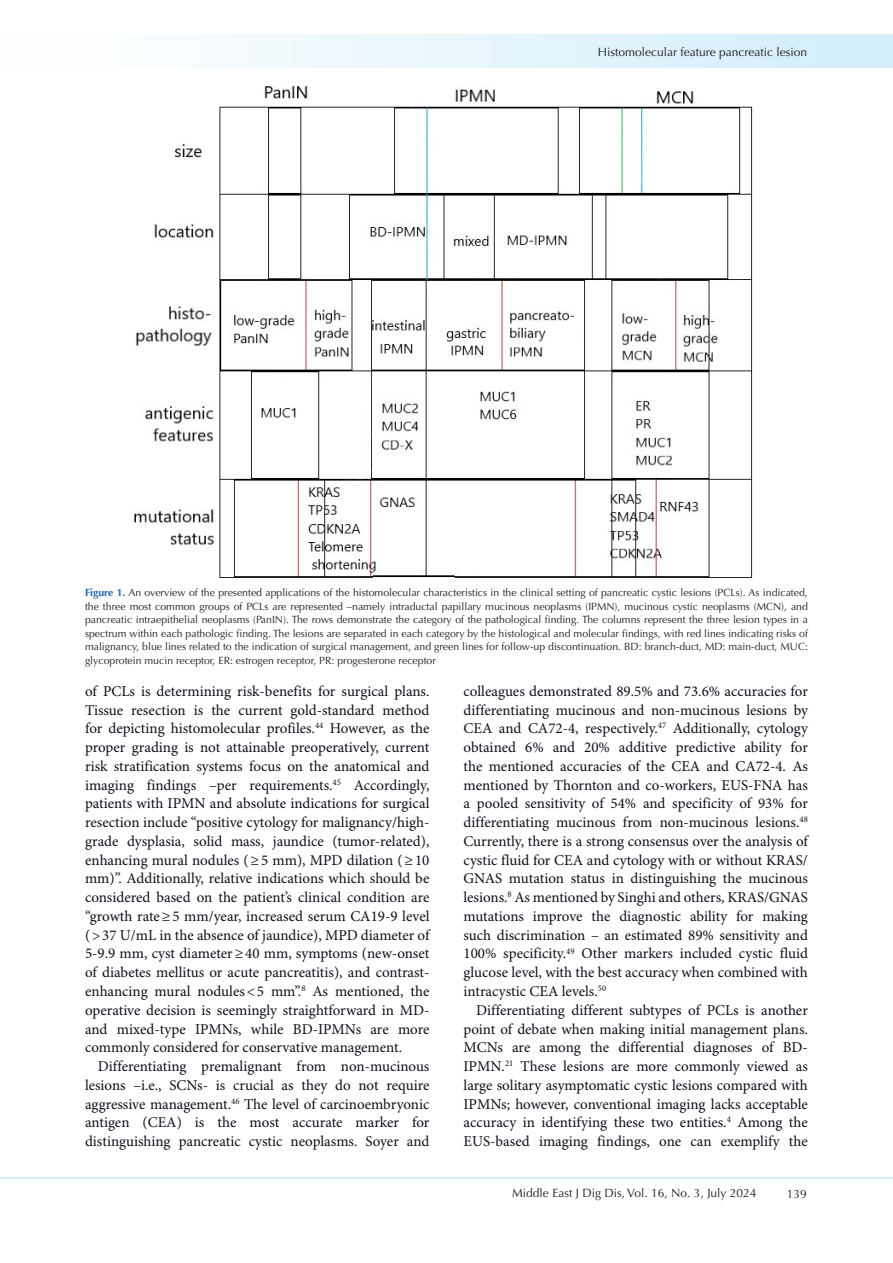
<style>
.page{position:relative;width:893px;height:1263px;background:#fff}
.page>*{position:absolute;margin:0;border:0;box-sizing:border-box;transform-origin:0 0}
.Normal__Web{font:15px/18.8px "Minion Pro";color:#0e101a;text-align:justify}
.t1{font:12px "Optima LT Std";color:#231f20}
.t2{font:10.5px/13.5px "Optima LT Std";color:#231f20;text-align:justify}
.s1{font-weight:700;color:#2261ae}
</style>
<div class="page">
<hr style="left:0;top:1177px;width:893px;height:2px;background:#d4effc">
<div style="left:0;top:35px;width:892px;height:33px;background:linear-gradient(to right,#fffffe,#d1eefb)"></div>
<img style="left:134px;top:86px;width:619px;height:492px">
<p class="t1" style="left:598px;top:45px;width:211px">Histomolecular feature pancreatic lesion</p>
<p class="t2" style="left:85px;top:586px;width:724px"><span class="s1">Figure 1.</span> An overview of the presented applications of the histomolecular characteristics in the clinical setting of pancreatic cystic lesions (PCLs). As indicated, the three most common groups of PCLs are represented –namely intraductal papillary mucinous neoplasms (IPMN), mucinous cystic neoplasms (MCN), and pancreatic intraepithelial neoplasms (PanIN). The rows demonstrate the category of the pathological finding. The columns represent the three lesion types in a spectrum within each pathologic finding. The lesions are separated in each category by the histological and molecular findings, with red lines indicating risks of malignancy, blue lines related to the indication of surgical management, and green lines for follow-up discontinuation. BD: branch-duct, MD: main-duct, MUC: glycoprotein mucin receptor, ER: estrogen receptor, PR: progesterone receptor</p>
<p class="Normal__Web" style="left:85px;top:682px;width:346px">of PCLs is determining risk-benefits for surgical plans.<br>Tissue resection is the current gold-standard method for depicting histomolecular profiles.<sup>44</sup> However, as the proper grading is not attainable preoperatively, current risk stratification systems focus on the anatomical and imaging findings –per requirements.<sup>45</sup> Accordingly, patients with IPMN and absolute indications for surgical resection include “positive cytology for malignancy/high&shy;grade dysplasia, solid mass, jaundice (tumor-related), enhancing mural nodules (≥5 mm), MPD dilation (≥10 mm)”. Additionally, relative indications which should be considered based on the patient’s clinical condition are “growth rate≥5 mm/year, increased serum CA19-9 level (&gt;37 U/mL in the absence of jaundice), MPD diameter of 5-9.9 mm, cyst diameter≥40 mm, symptoms (new-onset of diabetes mellitus or acute pancreatitis), and contrast&shy;enhancing mural nodules&lt;5 mm”.<sup>8</sup> As mentioned, the operative decision is seemingly straightforward in MD&shy;and mixed-type IPMNs, while BD-IPMNs are more commonly considered for conservative management.</p>
<p class="Normal__Web" style="left:85px;top:1057px;width:346px;text-indent:13px">Differentiating premalignant from non-mucinous lesions –i.e., SCNs- is crucial as they do not require aggressive management.<sup>46</sup> The level of carcinoembryonic antigen (CEA) is the most accurate marker for distinguishing pancreatic cystic neoplasms. Soyer and</p>
<p class="Normal__Web" style="left:463px;top:682px;width:346px">colleagues demonstrated 89.5% and 73.6% accuracies for differentiating mucinous and non-mucinous lesions by CEA and CA72-4, respectively.<sup>47</sup> Additionally, cytology obtained 6% and 20% additive predictive ability for the mentioned accuracies of the CEA and CA72-4. As mentioned by Thornton and co-workers, EUS-FNA has a pooled sensitivity of 54% and specificity of 93% for differentiating mucinous from non-mucinous lesions.<sup>48<br></sup>Currently, there is a strong consensus over the analysis of cystic fluid for CEA and cytology with or without KRAS/ GNAS mutation status in distinguishing the mucinous lesions.<sup>8</sup> As mentioned by Singhi and others, KRAS/GNAS mutations improve the diagnostic ability for making such discrimination – an estimated 89% sensitivity and 100% specificity.<sup>49</sup> Other markers included cystic fluid glucose level, with the best accuracy when combined with intracystic CEA levels.<sup>50</sup></p>
<p class="Normal__Web" style="left:463px;top:1001px;width:346px;text-indent:13px">Differentiating different subtypes of PCLs is another point of debate when making initial management plans.<br>MCNs are among the differential diagnoses of BD-IPMN.<sup>21</sup> These lesions are more commonly viewed as large solitary asymptomatic cystic lesions compared with IPMNs; however, conventional imaging lacks acceptable accuracy in identifying these two entities.<sup>4</sup> Among the EUS-based imaging findings, one can exemplify the</p>
<p class="t1" style="left:512px;top:1186px;width:246px">Middle East J Dig Dis, Vol. 16, No. 3, July 2024</p>
<p class="t1" style="left:787px;top:1187px;width:22px">139</p>
</div>
